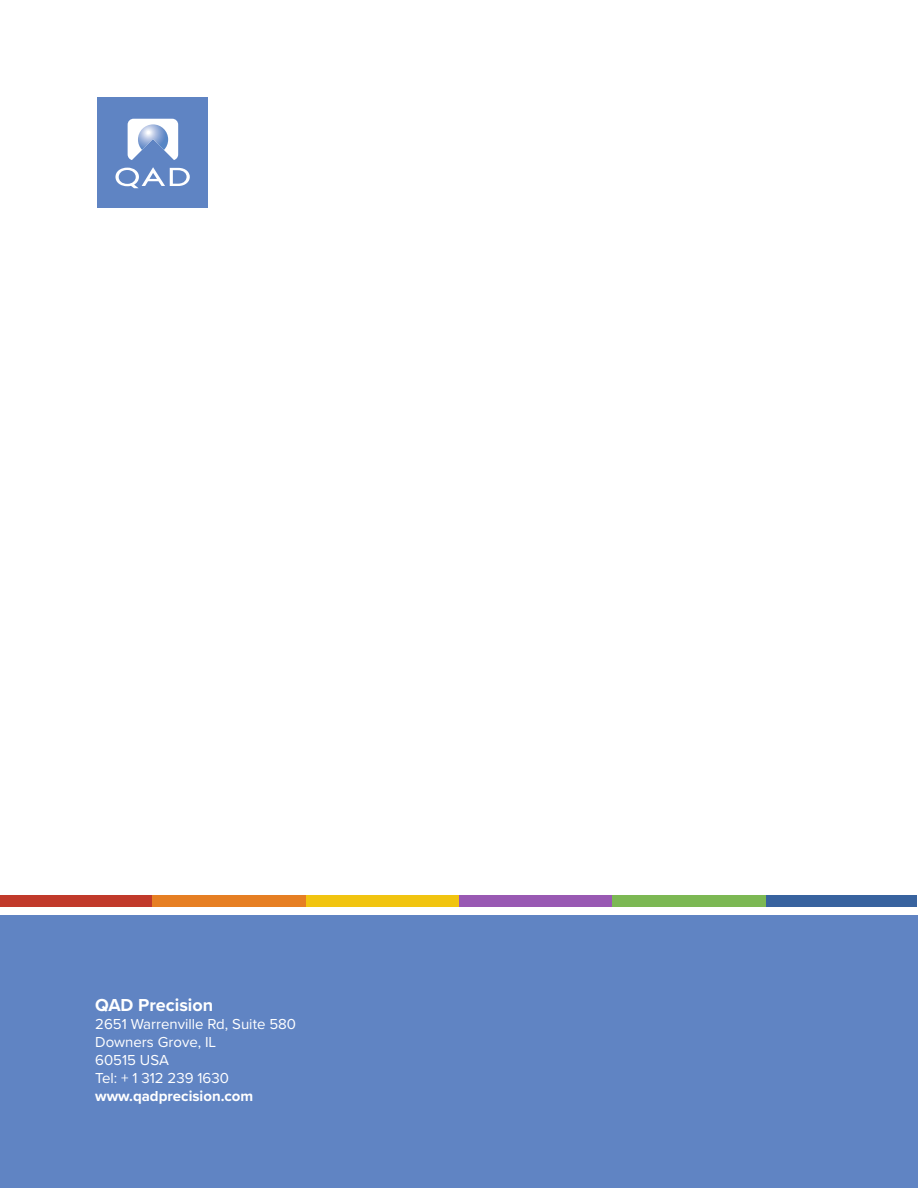
<style>
.page{position:relative;width:918px;height:1188px;background:#fff}
.page>*{position:absolute;margin:0;border:0;box-sizing:border-box;transform-origin:0 0}
.t1{font:700 18px "Proxima Nova";color:#fff}
.t2{font:15px/18px "Proxima Nova";color:#fff}
.t3{font:700 15px "Proxima Nova";color:#fff}
</style>
<div class="page">
<div style="left:0;top:916px;width:918px;height:272px;background:#6084c3"></div>
<div style="left:0;top:896px;width:153px;height:11px;background:#c13a2b"></div>
<div style="left:153px;top:896px;width:153px;height:11px;background:#e67f23"></div>
<div style="left:306px;top:896px;width:153px;height:11px;background:#f1c410"></div>
<div style="left:459px;top:896px;width:153px;height:11px;background:#9959b3"></div>
<div style="left:764px;top:896px;width:153px;height:11px;background:#38639f"></div>
<div style="left:612px;top:896px;width:154px;height:11px;background:#7cb854"></div>
<div style="left:98px;top:97px;width:110px;height:111px;background:#5f84c3"></div>
<svg style="left:128px;top:119px;width:50px;height:41px"></svg>
<svg style="left:115px;top:167px;width:75px;height:21px"></svg>
<p class="t1" style="left:95px;top:992px;width:120px">QAD Precision</p>
<p class="t2" style="left:95px;top:1014px;width:202px">2651 Warrenville Rd, Suite 580<br>Downers Grove, IL<br>60515 USA<br>Tel: + 1 312 239 1630</p>
<p class="t3" style="left:95px;top:1085px;width:160px">www.qadprecision.com</p>
</div>
